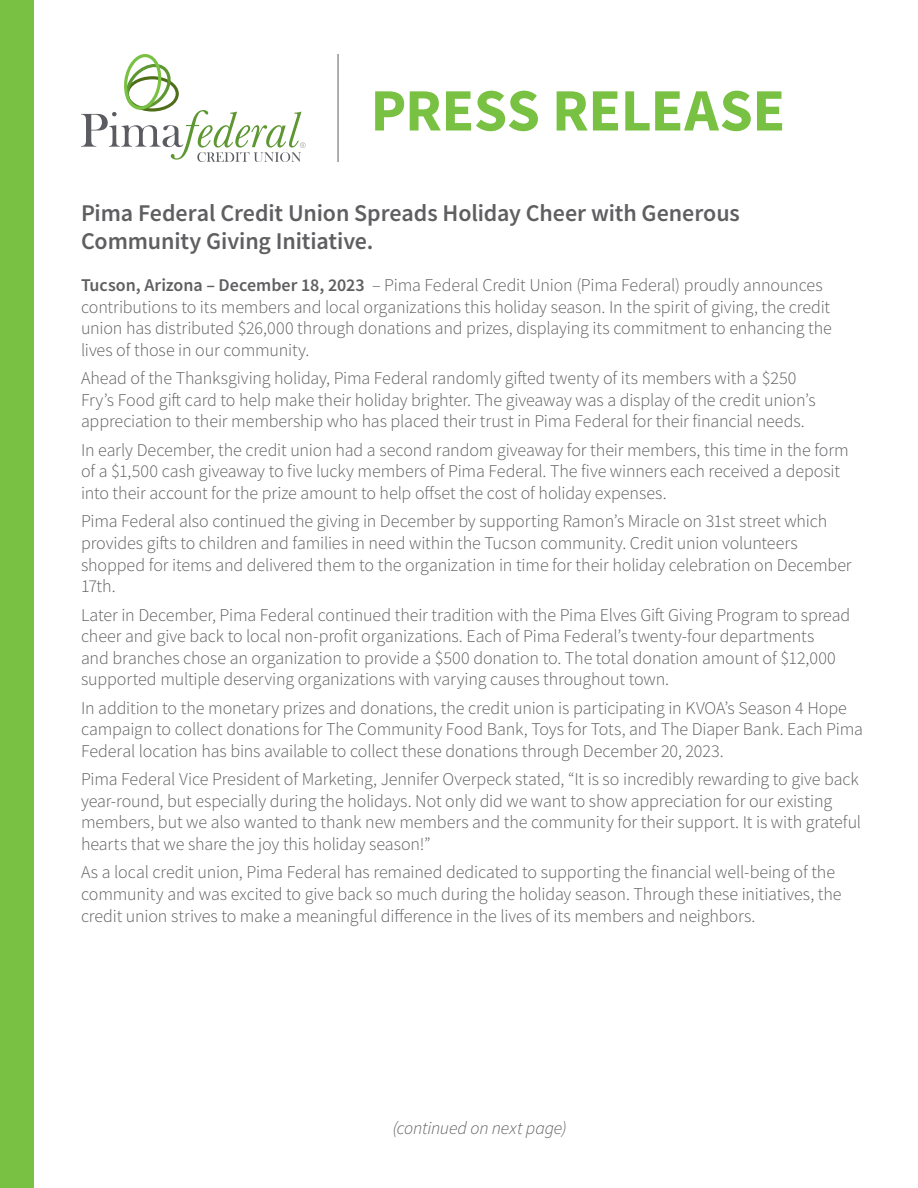
<style>
.page{position:relative;width:918px;height:1188px;background:#fff}
.page>*{position:absolute;margin:0;border:0;box-sizing:border-box;transform-origin:0 0}
.t1{font:700 60px "Source Sans Pro";letter-spacing:-.01em;color:#79c142}
.t2{font:600 24px/28.8px "Source Sans Pro";letter-spacing:-.005em;color:#5f5f62}
.t3{font:300 18px/21.6px "Source Sans Pro";letter-spacing:-.005em;color:#5f5f62}
.t4{font:italic 300 18px "Source Sans Pro";letter-spacing:-.01em;color:#5f5f62}
.s1{font-weight:600}
</style>
<div class="page">
<div style="left:0;top:0;width:34px;height:1188px;background:#79c142"></div>
<svg style="left:81px;top:54px;width:225px;height:108px"></svg>
<hr style="left:338px;top:54px;width:1px;height:108px;background:#5f5f62">
<h1 class="t1" style="left:371px;top:70px;width:416px">PRESS RELEASE</h1>
<h2 class="t2" style="left:81px;top:198px;width:660px">Pima Federal Credit Union Spreads Holiday Cheer with Generous<br>Community Giving Initiative.</h2>
<p class="t3" style="left:81px;top:274px;width:752px"><span class="s1">Tucson, Arizona – December 18, 2023</span> – Pima Federal Credit Union (Pima Federal) proudly announces contributions to its members and local organizations this holiday season. In the spirit of giving, the credit union has distributed $26,000 through donations and prizes, displaying its commitment to enhancing the lives of those in our community.</p>
<p class="t3" style="left:81px;top:368px;width:736px">Ahead of the Thanksgiving holiday, Pima Federal randomly gifted twenty of its members with a $250<br>Fry’s Food gift card to help make their holiday brighter. The giveaway was a display of the credit union’s appreciation to their membership who has placed their trust in Pima Federal for their financial needs.</p>
<p class="t3" style="left:81px;top:439px;width:769px">In early December, the credit union had a second random giveaway for their members, this time in the form of a $1,500 cash giveaway to five lucky members of Pima Federal. The five winners each received a deposit into their account for the prize amount to help offset the cost of holiday expenses.</p>
<p class="t3" style="left:81px;top:511px;width:772px">Pima Federal also continued the giving in December by supporting Ramon’s Miracle on 31st street which provides gifts to children and families in need within the Tucson community. Credit union volunteers shopped for items and delivered them to the organization in time for their holiday celebration on December 17th.</p>
<p class="t3" style="left:81px;top:604px;width:771px">Later in December, Pima Federal continued their tradition with the Pima Elves Gift Giving Program to spread cheer and give back to local non-profit organizations. Each of Pima Federal’s twenty-four departments<br>and branches chose an organization to provide a $500 donation to. The total donation amount of $12,000 supported multiple deserving organizations with varying causes throughout town.</p>
<p class="t3" style="left:81px;top:697px;width:783px">In addition to the monetary prizes and donations, the credit union is participating in KVOA’s Season 4 Hope campaign to collect donations for The Community Food Bank, Toys for Tots, and The Diaper Bank. Each Pima<br>Federal location has bins available to collect these donations through December 20, 2023.</p>
<p class="t3" style="left:81px;top:769px;width:782px">Pima Federal Vice President of Marketing, Jennifer Overpeck stated, “It is so incredibly rewarding to give back year-round, but especially during the holidays. Not only did we want to show appreciation for our existing members, but we also wanted to thank new members and the community for their support. It is with grateful hearts that we share the joy this holiday season!”</p>
<p class="t3" style="left:81px;top:862px;width:762px">As a local credit union, Pima Federal has remained dedicated to supporting the financial well-being of the community and was excited to give back so much during the holiday season. Through these initiatives, the credit union strives to make a meaningful difference in the lives of its members and neighbors.</p>
<p class="t4" style="left:393px;top:1117px;width:175px">(continued on next page)</p>
</div>
